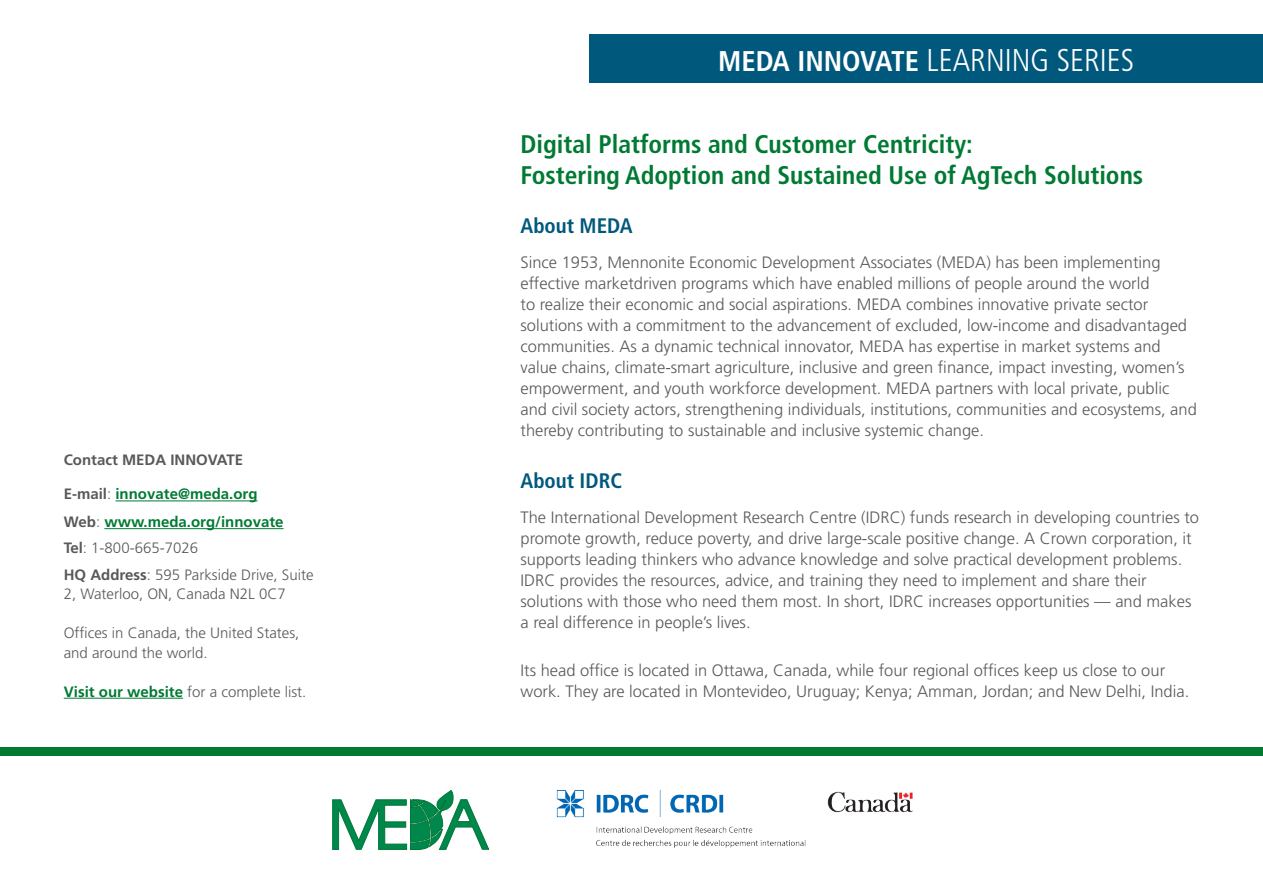
<style>
.page{position:relative;width:1263px;height:893px;background:#fff}
.page>*{position:absolute;margin:0;border:0;box-sizing:border-box;transform-origin:0 0}
.t1{font:300 condensed 31.5px "Frutiger LT Std";color:#fff}
.t2{font:700 condensed 25.5px/30.6px "Frutiger LT Std";color:#007a33}
.t3{font:700 condensed 21px "Frutiger LT Std";color:#00587c}
.t4{font:300 16.5px/21px "Frutiger LT Std";color:#58595b}
.t5{font:300 15px/26.2px "Frutiger LT Std";color:#58595b}
.t6{font:700 15px/27.8px "Frutiger LT Std";color:#007a33}
.t7{font:700 15px "Frutiger LT Std";color:#58595b}
.s1{color:#58595b}
.s2{font-weight:300;color:#58595b}
.s3{font-weight:700}
.s4{font-weight:700;color:#007a33}
.s5{font-weight:700;font-size:28.5px}
</style>
<div class="page">
<div style="left:0;top:748px;width:1263px;height:8px;background:#007a33"></div>
<hr style="left:115px;top:500px;width:143px;height:1px;background:#007a33">
<hr style="left:104px;top:528px;width:180px;height:1px;background:#007a33">
<hr style="left:64px;top:698px;width:119px;height:1px;background:#007a33">
<div style="left:589px;top:35px;width:674px;height:48px;background:#00587c"></div>
<svg style="left:332px;top:790px;width:157px;height:60px"></svg>
<img style="left:556px;top:790px;width:357px;height:58px">
<p class="t7" style="left:64px;top:451px;width:181px">Contact MEDA INNOVATE</p>
<p class="t6" style="left:64px;top:480px;width:221px"><span class="s1">E-mail</span><span class="s2">:</span> innovate@meda.org<br><span class="s1">Web</span><span class="s2">:</span> www.meda.org/innovate</p>
<p class="t5" style="left:64px;top:535px;width:251px"><span class="s3">Tel</span>: 1-800-665-7026<br><span class="s3">HQ Address</span>: 595 Parkside Drive, Suite</p>
<p class="t5" style="left:64px;top:581px;width:224px">2, Waterloo, ON, Canada N2L 0C7</p>
<p class="t5" style="left:64px;top:623px;width:237px;line-height:19.5px">Offices in Canada, the United States, and around the world.</p>
<p class="t5" style="left:64px;top:679px;width:244px"><span class="s4">Visit our website</span> for a complete list.</p>
<h1 class="t1" style="left:718px;top:42px;width:417px"><span class="s5">MEDA INNOVATE</span> LEARNING SERIES</h1>
<h2 class="t2" style="left:520px;top:129px;width:624px">Digital Platforms and Customer Centricity:<br>Fostering Adoption and Sustained Use of AgTech Solutions</h2>
<p class="t3" style="left:520px;top:214px;width:114px">About MEDA</p>
<p class="t4" style="left:520px;top:252px;width:678px">Since 1953, Mennonite Economic Development Associates (MEDA) has been implementing effective marketdriven programs which have enabled millions of people around the world<br>to realize their economic and social aspirations. MEDA combines innovative private sector solutions with a commitment to the advancement of excluded, low-income and disadvantaged communities. As a dynamic technical innovator, MEDA has expertise in market systems and value chains, climate-smart agriculture, inclusive and green finance, impact investing, women’s empowerment, and youth workforce development. MEDA partners with local private, public and civil society actors, strengthening individuals, institutions, communities and ecosystems, and thereby contributing to sustainable and inclusive systemic change.</p>
<p class="t3" style="left:520px;top:468px;width:103px">About IDRC</p>
<p class="t4" style="left:520px;top:507px;width:680px">The International Development Research Centre (IDRC) funds research in developing countries to promote growth, reduce poverty, and drive large-scale positive change. A Crown corporation, it supports leading thinkers who advance knowledge and solve practical development problems.<br>IDRC provides the resources, advice, and training they need to implement and share their solutions with those who need them most. In short, IDRC increases opportunities — and makes a real difference in people’s lives.</p>
<p class="t4" style="left:520px;top:660px;width:670px">Its head office is located in Ottawa, Canada, while four regional offices keep us close to our work. They are located in Montevideo, Uruguay; Kenya; Amman, Jordan; and New Delhi, India.</p>
</div>
